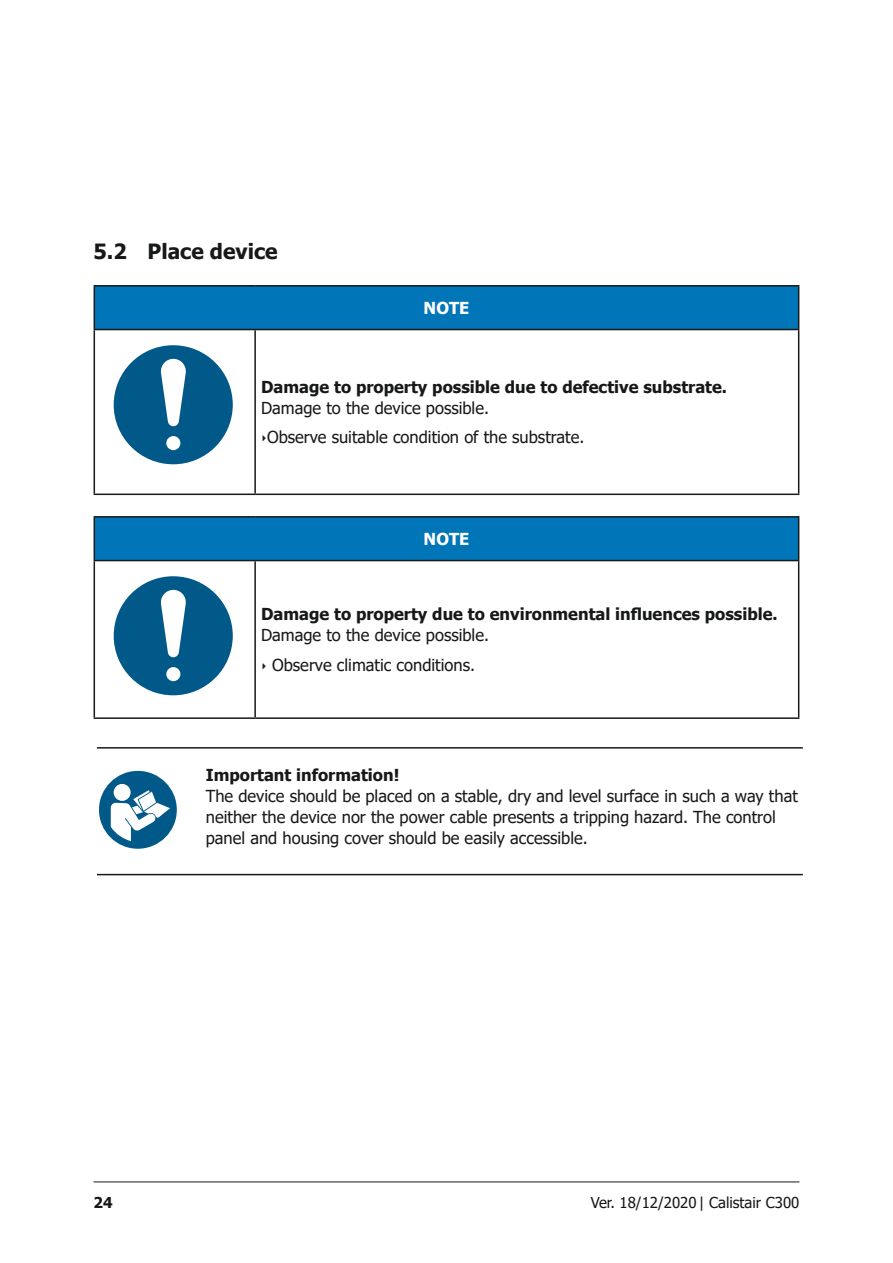
<style>
.page{position:relative;width:893px;height:1263px;background:#fff}
.page>*{position:absolute;margin:0;border:0;box-sizing:border-box;transform-origin:0 0}
.t1{font:700 21px "Tahoma";color:#171818}
.t2{font:16.5px/21px "Tahoma";color:#171818}
.t3{font:700 16.5px "Tahoma";color:#171818}
.t4{font:700 16.5px "Tahoma";color:#fff}
.t5{font:15px "Tahoma";color:#171818}
.t6{font:700 15px "Tahoma";color:#171818}
.s1{font-family:"Lucida Sans Unicode"}
</style>
<div class="page">
<hr style="left:94px;top:1181px;width:705px;height:1px;background:#171818">
<div style="left:99px;top:771px;width:78px;height:78px;background:#005988;border-radius:50%"></div>
<svg style="left:111px;top:784px;width:59px;height:57px"></svg>
<hr style="left:97px;top:747px;width:706px;height:1px;background:#171818">
<hr style="left:97px;top:874px;width:706px;height:1px;background:#171818">
<div style="left:94px;top:286px;width:705px;height:43px;background:#0076b9"></div>
<hr style="left:94px;top:330px;width:1px;height:164px;background:#171818">
<hr style="left:254px;top:330px;width:2px;height:164px;background:#171818">
<hr style="left:798px;top:330px;width:1px;height:164px;background:#171818">
<hr style="left:94px;top:494px;width:161px;height:1px;background:#171818">
<hr style="left:255px;top:494px;width:544px;height:1px;background:#171818">
<hr style="left:798px;top:287px;width:1px;height:42px;background:#171818">
<hr style="left:94px;top:285px;width:161px;height:2px;background:#171818">
<hr style="left:94px;top:287px;width:1px;height:42px;background:#171818">
<hr style="left:255px;top:285px;width:544px;height:2px;background:#171818">
<hr style="left:94px;top:329px;width:161px;height:1px;background:#171818">
<hr style="left:255px;top:329px;width:544px;height:1px;background:#171818">
<div style="left:94px;top:517px;width:705px;height:43px;background:#0076b9"></div>
<hr style="left:94px;top:561px;width:1px;height:156px;background:#171818">
<hr style="left:254px;top:561px;width:2px;height:156px;background:#171818">
<hr style="left:798px;top:561px;width:1px;height:156px;background:#171818">
<hr style="left:94px;top:717px;width:161px;height:2px;background:#171818">
<hr style="left:255px;top:717px;width:544px;height:2px;background:#171818">
<hr style="left:798px;top:518px;width:1px;height:42px;background:#171818">
<hr style="left:94px;top:516px;width:161px;height:2px;background:#171818">
<hr style="left:94px;top:518px;width:1px;height:42px;background:#171818">
<hr style="left:255px;top:516px;width:544px;height:2px;background:#171818">
<hr style="left:94px;top:560px;width:161px;height:1px;background:#171818">
<hr style="left:255px;top:560px;width:544px;height:1px;background:#171818">
<div style="left:114px;top:345px;width:119px;height:119px;background:#005988;border-radius:50%"></div>
<svg style="left:160px;top:359px;width:26px;height:91px"></svg>
<div style="left:114px;top:576px;width:119px;height:119px;background:#005988;border-radius:50%"></div>
<svg style="left:160px;top:590px;width:26px;height:91px"></svg>
<p class="t1" style="left:94px;top:237px;width:186px">5.2 Place device</p>
<p class="t4" style="left:424px;top:296px;width:47px">NOTE</p>
<p class="t3" style="left:261px;top:375px;width:467px">Damage to property possible due to defective substrate.</p>
<p class="t2" style="left:261px;top:394px;width:325px;line-height:29.5px">Damage to the device possible.<br><span class="s1">‣</span>Observe suitable condition of the substrate.</p>
<p class="t4" style="left:424px;top:527px;width:47px">NOTE</p>
<p class="t3" style="left:261px;top:603px;width:518px">Damage to property due to environmental influences possible.</p>
<p class="t2" style="left:261px;top:621px;width:229px;line-height:29.5px">Damage to the device possible. <span class="s1">‣</span> Observe climatic conditions.</p>
<p class="t3" style="left:206px;top:764px;width:195px">Important information!</p>
<p class="t2" style="left:206px;top:787px;width:594px">The device should be placed on a stable, dry and level surface in such a way that neither the device nor the power cable presents a tripping hazard. The control panel and housing cover should be easily accessible.</p>
<p class="t6" style="left:94px;top:1192px;width:21px">24</p>
<p class="t5" style="left:591px;top:1192px;width:210px">Ver. 18/12/2020 | Calistair C300</p>
</div>
